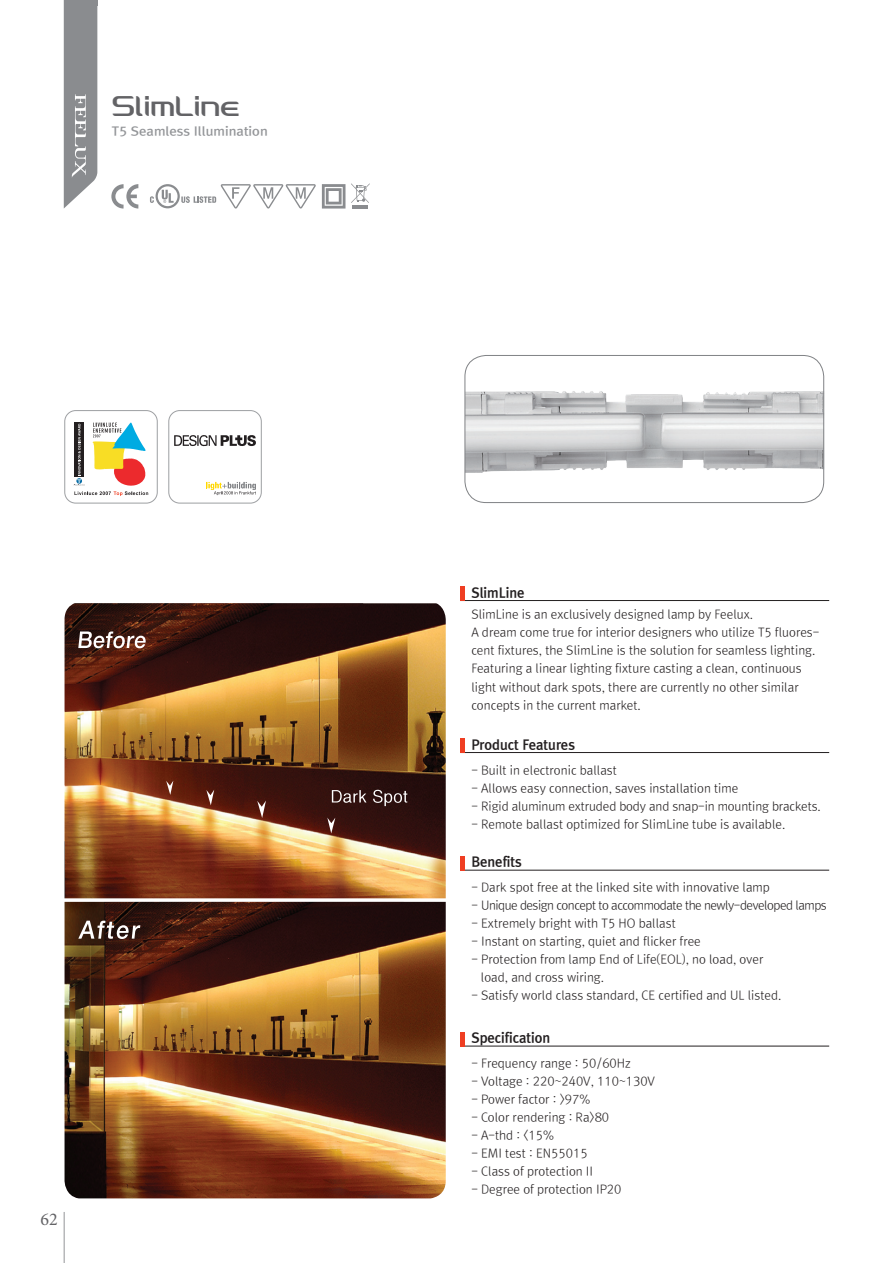
<style>
.page{position:relative;width:893px;height:1263px;background:#fff}
.page>*{position:absolute;margin:0;border:0;box-sizing:border-box;transform-origin:0 0}
.t1{font:30px "HH Feelux 1.0";color:#636366}
.t2{font:18px "Minion Pro";color:#636366}
.t3{font:13.5px "Rix Go EB";color:#231f20}
.t4{font:12.15px "Rix Go B";color:#939598;scale:1.11 1}
.t5{font:12px/18px "Rix Go L";color:#231f20}
.t6{font:12px "Rix Go L";letter-spacing:-.04em;color:#231f20}
</style>
<div class="page">
<img style="left:63px;top:0;width:767px;height:1263px">
<hr style="left:352px;top:205px;width:16px;height:4px;background:#8a8c8f">
<svg style="left:351px;top:183px;width:19px;height:20px"></svg>
<svg style="left:111px;top:184px;width:27px;height:25px"></svg>
<svg style="left:322px;top:184px;width:23px;height:25px"></svg>
<svg style="left:150px;top:184px;width:166px;height:25px"></svg>
<div style="left:465px;top:355px;width:359px;height:148px;border:1px solid #808285;border-radius:21px"></div>
<div style="left:65px;top:410px;width:92px;height:93px;border:1px solid #9d9fa2;border-radius:11px"></div>
<svg style="left:74px;top:422px;width:74px;height:74px"></svg>
<div style="left:169px;top:410px;width:93px;height:93px;border:1px solid #9d9fa2;border-radius:11px"></div>
<svg style="left:174px;top:435px;width:82px;height:12px"></svg>
<svg style="left:206px;top:482px;width:50px;height:13px"></svg>
<hr style="left:460px;top:600px;width:369px;height:1px;background:#231f20">
<hr style="left:460px;top:752px;width:369px;height:1px;background:#231f20">
<hr style="left:460px;top:870px;width:369px;height:1px;background:#231f20">
<hr style="left:460px;top:1046px;width:369px;height:1px;background:#231f20">
<div style="left:460px;top:586px;width:5px;height:15px;background:#ef3e22"></div>
<div style="left:460px;top:738px;width:5px;height:15px;background:#ef3e22"></div>
<div style="left:460px;top:856px;width:5px;height:14px;background:#ef3e22"></div>
<div style="left:460px;top:1032px;width:5px;height:14px;background:#ef3e22"></div>
<img style="left:65px;top:603px;width:381px;height:295px">
<img style="left:65px;top:902px;width:381px;height:296px">
<svg style="left:327px;top:817px;width:8px;height:16px"></svg>
<svg style="left:257px;top:800px;width:9px;height:18px"></svg>
<svg style="left:206px;top:790px;width:8px;height:15px"></svg>
<svg style="left:166px;top:781px;width:7px;height:14px"></svg>
<svg style="left:332px;top:790px;width:34px;height:13px"></svg>
<svg style="left:373px;top:790px;width:34px;height:16px"></svg>
<svg style="left:78px;top:631px;width:68px;height:17px"></svg>
<svg style="left:78px;top:921px;width:62px;height:18px"></svg>
<h1 class="t1" style="left:112px;top:91px;width:129px">SlimLine</h1>
<p class="t4" style="left:112px;top:124px;width:142px">T5 Seamless Illumination</p>
<h2 class="t2" style="left:41px;top:1207px;width:19px">62</h2>
<p class="t3" style="left:471px;top:584px;width:55px">SlimLine</p>
<p class="t5" style="left:471px;top:606px;width:350px">SlimLine is an exclusively designed lamp by Feelux.<br>A dream come true for interior designers who utilize T5 fluores&shy;cent fixtures, the SlimLine is the solution for seamless lighting.<br>Featuring a linear lighting fixture casting a clean, continuous light without dark spots, there are currently no other similar concepts in the current market.</p>
<p class="t3" style="left:471px;top:736px;width:105px">Product Features</p>
<p class="t5" style="left:471px;top:761px;width:147px">- Built in electronic ballast</p>
<p class="t5" style="left:471px;top:779px;width:268px">- Allows easy connection, saves installation time</p>
<p class="t5" style="left:471px;top:797px;width:351px">- Rigid aluminum extruded body and snap-in mounting brackets.</p>
<p class="t5" style="left:471px;top:815px;width:315px">- Remote ballast optimized for SlimLine tube is available.</p>
<p class="t3" style="left:471px;top:854px;width:52px">Benefits</p>
<p class="t5" style="left:471px;top:878px;width:300px">- Dark spot free at the linked site with innovative lamp</p>
<p class="t6" style="left:471px;top:898px;width:357px">- Unique design concept to accommodate the newly-developed lamps</p>
<p class="t5" style="left:471px;top:914px;width:206px">- Extremely bright with T5 HO ballast</p>
<p class="t5" style="left:471px;top:932px;width:231px">- Instant on starting, quiet and flicker free</p>
<p class="t5" style="left:481px;top:950px;width:284px;text-indent:-10px">- Protection from lamp End of Life(EOL), no load, over load, and cross wiring.</p>
<p class="t5" style="left:471px;top:986px;width:312px">- Satisfy world class standard, CE certified and UL listed.</p>
<p class="t3" style="left:471px;top:1030px;width:81px">Specification</p>
<p class="t5" style="left:471px;top:1054px;width:161px">- Frequency range : 50/60Hz</p>
<p class="t5" style="left:471px;top:1072px;width:185px">- Voltage : 220~240V, 110~130V</p>
<p class="t5" style="left:471px;top:1090px;width:120px">- Power factor : &gt;97%</p>
<p class="t5" style="left:471px;top:1108px;width:139px">- Color rendering : Ra&gt;80</p>
<p class="t5" style="left:471px;top:1126px;width:84px">- A-thd : &lt;15%</p>
<p class="t5" style="left:471px;top:1144px;width:118px">- EMI test : EN55015</p>
<p class="t5" style="left:471px;top:1162px;width:123px">- Class of protection II</p>
<p class="t5" style="left:471px;top:1180px;width:152px">- Degree of protection IP20</p>
</div>
